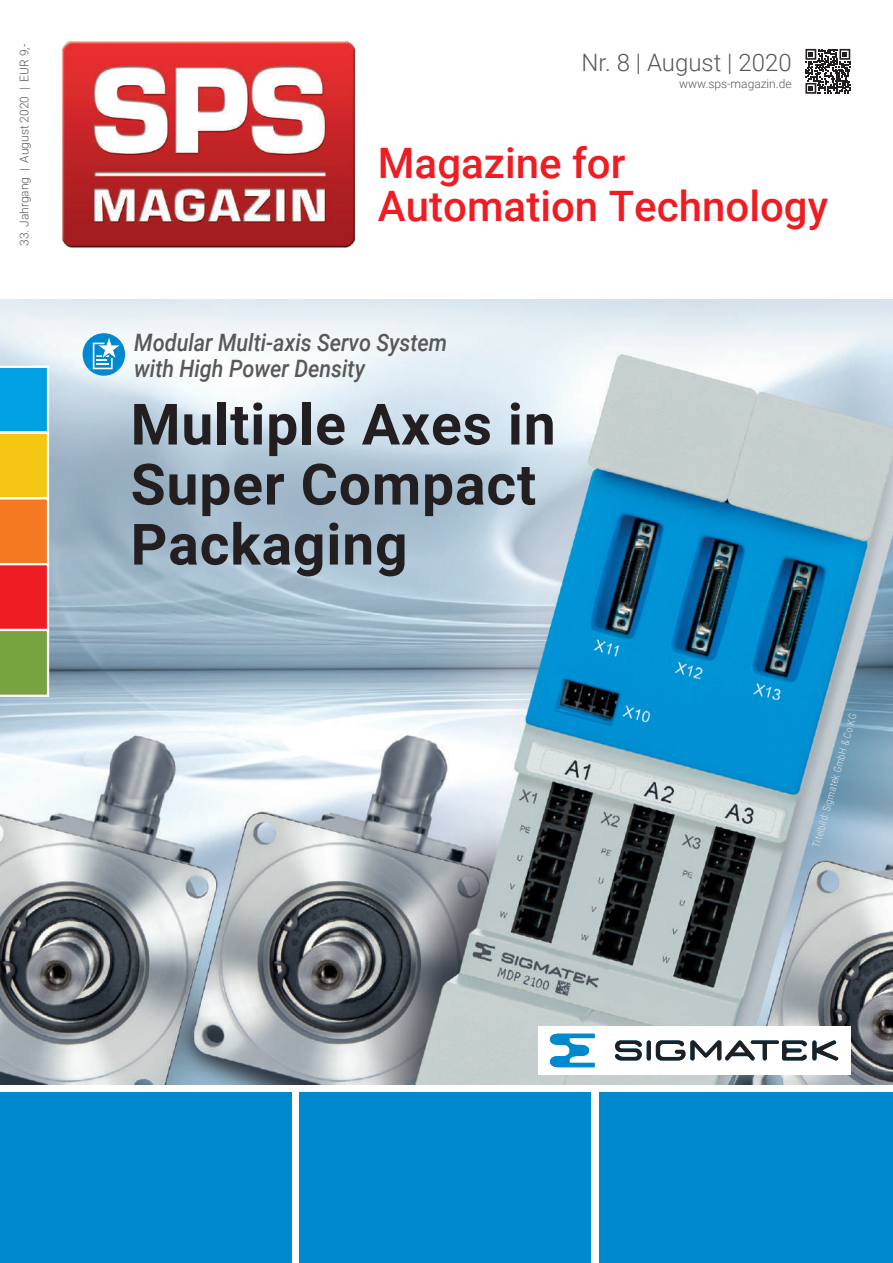
<style>
.page{position:relative;width:893px;height:1263px;background:#fff}
.page>*{position:absolute;margin:0;border:0;box-sizing:border-box;transform-origin:0 0}
.t1{font:700 57px/60px "Roboto";letter-spacing:.015em;color:#231f20}
.t2{font:500 42px/43.5px "Roboto";color:#ee1d23}
.t3{font:italic 500 24px/26px "Roboto";color:#57585a;scale:.9 1}
.t4{font:300 24px "Roboto";color:#57585a}
.t5{font:300 12px "Roboto";color:#57585a}
.t6{font:300 10.5px "Roboto";color:#e6e7e9;scale:.8 1}
</style>
<div class="page">
<img style="left:0;top:300px;width:893px;height:784px">
<img style="left:62px;top:41px;width:294px;height:207px">
<svg style="left:805px;top:49px;width:45px;height:45px"></svg>
<svg style="left:0;top:366px;width:49px;height:331px;background:#b0905a"></svg>
<div style="left:0;top:1093px;width:291px;height:170px;background:#0089cf"></div>
<div style="left:300px;top:1093px;width:291px;height:170px;background:#0089cf"></div>
<div style="left:600px;top:1093px;width:293px;height:170px;background:#0089cf"></div>
<svg style="left:83px;top:333px;width:42px;height:43px"></svg>
<svg style="left:93px;top:338px;width:27px;height:31px"></svg>
<div style="left:538px;top:1026px;width:312px;height:49px;background:#fff"></div>
<svg style="left:615px;top:1040px;width:27px;height:20px"></svg>
<hr style="left:647px;top:1040px;width:4px;height:20px;background:#231f20;border-radius:2px">
<svg style="left:656px;top:1040px;width:182px;height:21px"></svg>
<svg style="left:550px;top:1034px;width:45px;height:33px"></svg>
<p class="t5" style="left:16px;top:246px;width:203px;rotate:-90deg">33. Jahrgang | August 2020 | EUR 9,-</p>
<p class="t4" style="left:581px;top:46px;width:212px">Nr. 8 | August | 2020</p>
<p class="t5" style="left:679px;top:75px;width:114px">www.sps-magazin.de</p>
<h2 class="t2" style="left:378px;top:139px;width:452px">Magazine for<br>Automation Technology</h2>
<p class="t3" style="left:134px;top:329px;width:349px">Modular Multi-axis Servo System with High Power Density</p>
<h1 class="t1" style="left:131px;top:392px;width:427px">Multiple Axes in<br>Super Compact<br>Packaging</h1>
<p class="t6" style="left:808px;top:845px;width:174px;rotate:-74deg">Titelbild: Sigmatek GmbH &amp; Co KG</p>
</div>
